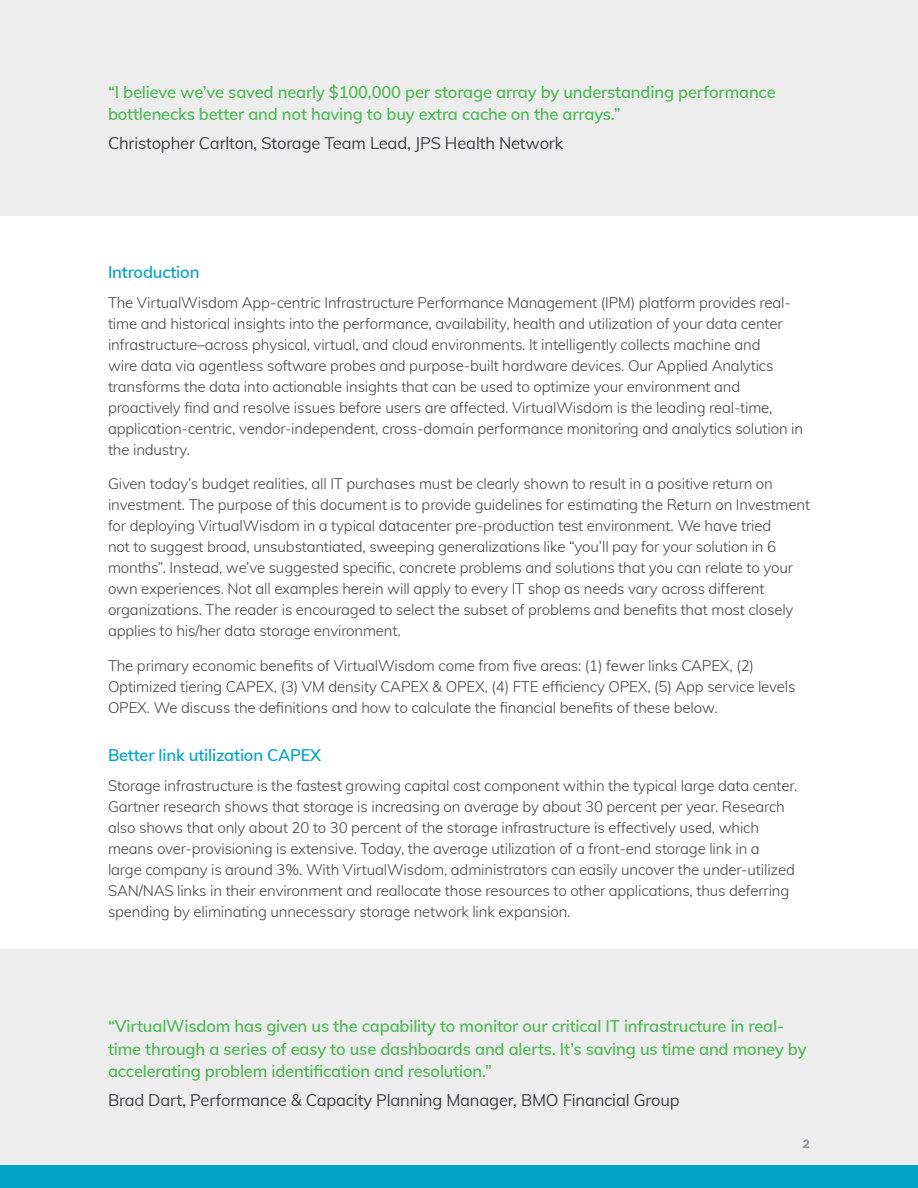
<style>
.page{position:relative;width:918px;height:1188px;background:#fff}
.page>*{position:absolute;margin:0;border:0;box-sizing:border-box;transform-origin:0 0}
.t1{font:600 16.5px/22.5px "Muli";letter-spacing:-.01em;color:#50b957}
.t2{font:16.5px "Muli";letter-spacing:-.01em;color:#414042}
.t3{font:600 16.5px "Muli";letter-spacing:-.01em;color:#00a4c7}
.t4{font:300 15px/21px "Muli";letter-spacing:-.01em;color:#414042}
.t5{font:700 12px "Gotham";color:#939598}
</style>
<div class="page">
<div style="left:0;top:1166px;width:918px;height:22px;background:#00a4c7"></div>
<div style="left:0;top:0;width:918px;height:216px;background:#ededee"></div>
<div style="left:0;top:950px;width:918px;height:216px;background:#ededee"></div>
<p class="t1" style="left:108px;top:80px;width:669px">“I believe we’ve saved nearly $100,000 per storage array by understanding performance bottlenecks better and not having to buy extra cache on the arrays.”</p>
<p class="t2" style="left:108px;top:131px;width:457px">Christopher Carlton, Storage Team Lead, JPS Health Network</p>
<p class="t3" style="left:108px;top:260px;width:93px">Introduction</p>
<p class="t4" style="left:108px;top:291px;width:697px">The VirtualWisdom App-centric Infrastructure Performance Management (IPM) platform provides real&shy;time and historical insights into the performance, availability, health and utilization of your data center infrastructure–across physical, virtual, and cloud environments. It intelligently collects machine and<br>wire data via agentless software probes and purpose-built hardware devices. Our Applied Analytics transforms the data into actionable insights that can be used to optimize your environment and proactively find and resolve issues before users are affected. VirtualWisdom is the leading real-time, application-centric, vendor-independent, cross-domain performance monitoring and analytics solution in the industry.</p>
<p class="t4" style="left:108px;top:472px;width:704px">Given today’s budget realities, all IT purchases must be clearly shown to result in a positive return on investment. The purpose of this document is to provide guidelines for estimating the Return on Investment for deploying VirtualWisdom in a typical datacenter pre-production test environment. We have tried<br>not to suggest broad, unsubstantiated, sweeping generalizations like “you’ll pay for your solution in 6 months”. Instead, we’ve suggested specific, concrete problems and solutions that you can relate to your own experiences. Not all examples herein will apply to every IT shop as needs vary across different organizations. The reader is encouraged to select the subset of problems and benefits that most closely applies to his/her data storage environment.</p>
<p class="t4" style="left:108px;top:654px;width:689px">The primary economic benefits of VirtualWisdom come from five areas: (1) fewer links CAPEX, (2)<br>Optimized tiering CAPEX, (3) VM density CAPEX &amp; OPEX, (4) FTE efficiency OPEX, (5) App service levels<br>OPEX. We discuss the definitions and how to calculate the financial benefits of these below.</p>
<p class="t3" style="left:108px;top:743px;width:215px">Better link utilization CAPEX</p>
<p class="t4" style="left:108px;top:774px;width:691px">Storage infrastructure is the fastest growing capital cost component within the typical large data center.<br>Gartner research shows that storage is increasing on average by about 30 percent per year. Research also shows that only about 20 to 30 percent of the storage infrastructure is effectively used, which means over-provisioning is extensive. Today, the average utilization of a front-end storage link in a<br>large company is around 3%. With VirtualWisdom, administrators can easily uncover the under-utilized SAN/NAS links in their environment and reallocate those resources to other applications, thus deferring spending by eliminating unnecessary storage network link expansion.</p>
<p class="t1" style="left:108px;top:1014px;width:700px">“VirtualWisdom has given us the capability to monitor our critical IT infrastructure in real&shy;time through a series of easy to use dashboards and alerts. It’s saving us time and money by accelerating problem identification and resolution.”</p>
<p class="t2" style="left:108px;top:1088px;width:573px">Brad Dart, Performance &amp; Capacity Planning Manager, BMO Financial Group</p>
<p class="t5" style="left:803px;top:1136px;width:9px">2</p>
</div>
